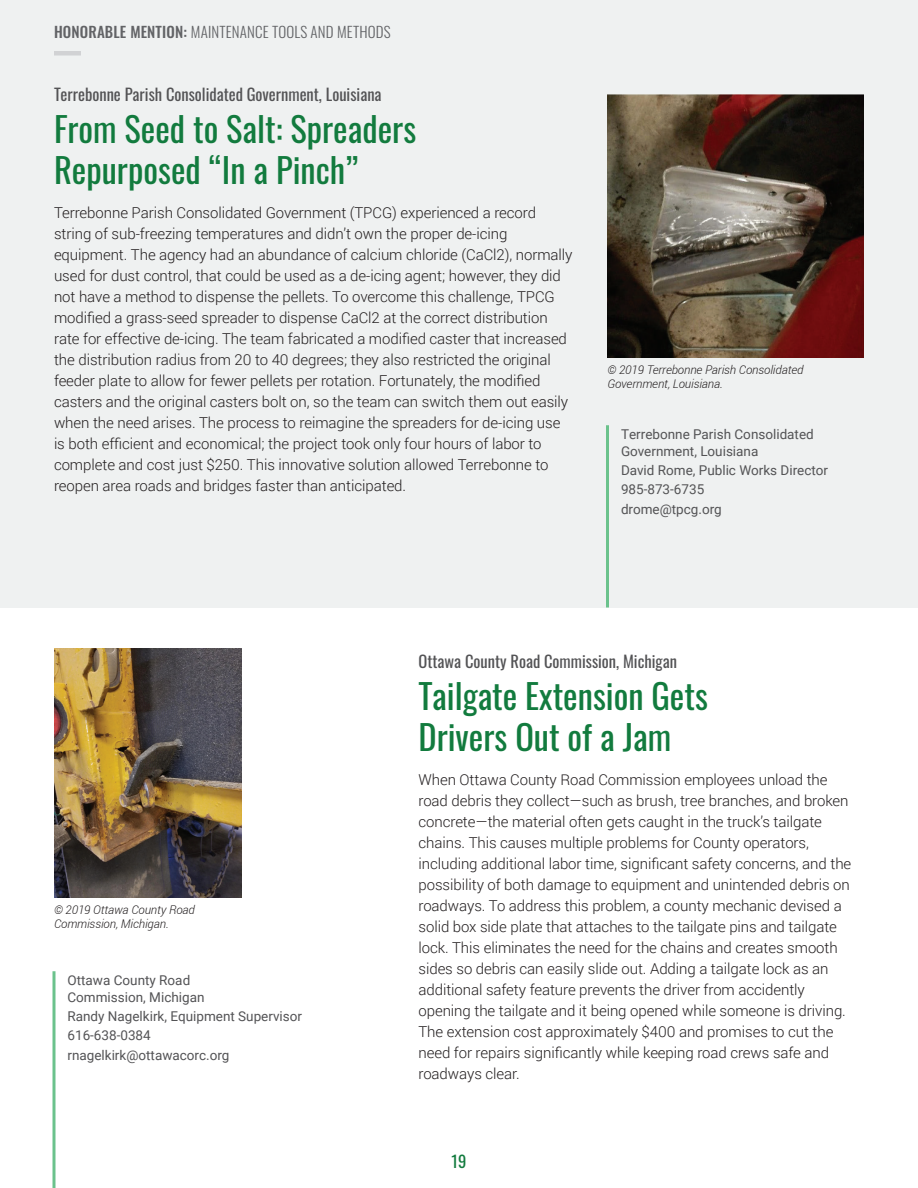
<style>
.page{position:relative;width:918px;height:1188px;background:#fff}
.page>*{position:absolute;margin:0;border:0;box-sizing:border-box;transform-origin:0 0}
.t1{font:34.5px/40.5px "Oswald";color:#127b3e}
.t2{font:16.5px "Oswald";color:#535355}
.t3{font:16.5px "Oswald";color:#127b3e}
.t4{font:300 15px/21px "Roboto";letter-spacing:-.005em;color:#231f20}
.t5{font:300 15px "Oswald";letter-spacing:.01em;color:#69696c}
.t6{font:13.5px/19.5px "Roboto";color:#535355}
.t7{font:italic 300 12px/14.4px "Roboto";letter-spacing:-.005em;color:#231f20}
.s1{font-weight:500}
</style>
<div class="page">
<div style="left:0;top:0;width:918px;height:608px;background:#eff1f1"></div>
<img style="left:608px;top:94px;width:256px;height:264px">
<hr style="left:606px;top:425px;width:3px;height:183px;background:#6bc28c">
<svg style="left:52px;top:971px;width:4px;height:217px"></svg>
<img style="left:54px;top:648px;width:187px;height:250px">
<div style="left:54px;top:51px;width:27px;height:5px;background:#d1d2d4"></div>
<p class="t5" style="left:54px;top:19px;width:338px"><span class="s1">HONORABLE MENTION:</span> MAINTENANCE TOOLS AND METHODS</p>
<h2 class="t2" style="left:54px;top:79px;width:329px">Terrebonne Parish Consolidated Government, Louisiana</h2>
<h2 class="t1" style="left:54px;top:106px;width:364px">From Seed to Salt: Spreaders<br>Repurposed “In a Pinch”</h2>
<p class="t4" style="left:54px;top:202px;width:520px">Terrebonne Parish Consolidated Government (TPCG) experienced a record string of sub-freezing temperatures and didn’t own the proper de-icing equipment. The agency had an abundance of calcium chloride (CaCl2), normally used for dust control, that could be used as a de-icing agent; however, they did not have a method to dispense the pellets. To overcome this challenge, TPCG modified a grass-seed spreader to dispense CaCl2 at the correct distribution rate for effective de-icing. The team fabricated a modified caster that increased the distribution radius from 20 to 40 degrees; they also restricted the original feeder plate to allow for fewer pellets per rotation. Fortunately, the modified casters and the original casters bolt on, so the team can switch them out easily when the need arises. The process to reimagine the spreaders for de-icing use is both efficient and economical; the project took only four hours of labor to complete and cost just $250. This innovative solution allowed Terrebonne to reopen area roads and bridges faster than anticipated.</p>
<p class="t7" style="left:608px;top:363px;width:197px">© 2019 Terrebonne Parish Consolidated<br>Government, Louisiana.</p>
<p class="t6" style="left:621px;top:426px;width:194px;line-height:16.2px">Terrebonne Parish Consolidated<br>Government, Louisiana</p>
<p class="t6" style="left:621px;top:460px;width:208px">David Rome, Public Works Director<br>985-873-6735<br>drome@tpcg.org</p>
<p class="t7" style="left:54px;top:903px;width:142px">© 2019 Ottawa County Road<br>Commission, Michigan.</p>
<p class="t6" style="left:68px;top:972px;width:138px;line-height:16.2px">Ottawa County Road<br>Commission, Michigan</p>
<p class="t6" style="left:68px;top:1006px;width:236px">Randy Nagelkirk, Equipment Supervisor<br>616-638-0384 rnagelkirk@ottawacorc.org</p>
<h2 class="t2" style="left:418px;top:646px;width:260px">Ottawa County Road Commission, Michigan</h2>
<h2 class="t1" style="left:418px;top:673px;width:291px">Tailgate Extension Gets<br>Drivers Out of a Jam</h2>
<p class="t4" style="left:418px;top:769px;width:434px">When Ottawa County Road Commission employees unload the road debris they collect—such as brush, tree branches, and broken concrete—the material often gets caught in the truck’s tailgate chains. This causes multiple problems for County operators, including additional labor time, significant safety concerns, and the possibility of both damage to equipment and unintended debris on roadways. To address this problem, a county mechanic devised a solid box side plate that attaches to the tailgate pins and tailgate lock. This eliminates the need for the chains and creates smooth sides so debris can easily slide out. Adding a tailgate lock as an additional safety feature prevents the driver from accidently opening the tailgate and it being opened while someone is driving.<br>The extension cost approximately $400 and promises to cut the need for repairs significantly while keeping road crews safe and roadways clear.</p>
<p class="t3" style="left:452px;top:1146px;width:16px">19</p>
</div>
